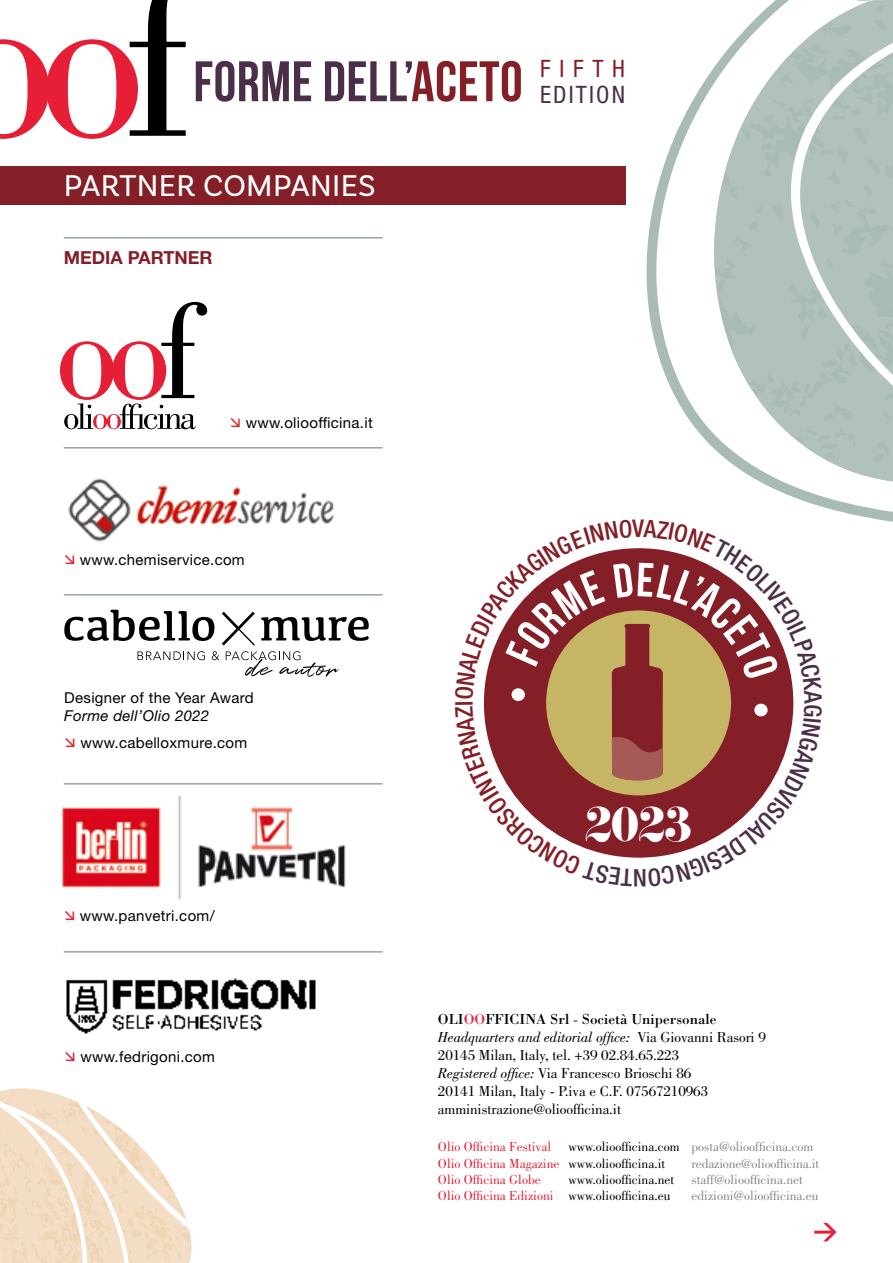
<style>
.page{position:relative;width:893px;height:1263px;background:#fff}
.page>*{position:absolute;margin:0;border:0;box-sizing:border-box;transform-origin:0 0}
.t1{font:700 57px "Bebas Neue";letter-spacing:.01em;color:#4b2f49}
.t2{font:42.15px "Eloquent JF";color:#fff}
.t3{font:31.5px "Basic Sans";letter-spacing:.01em;color:#fff}
.t4{font:condensed 24px "Helvetica Neue LT Std";letter-spacing:.09em;color:#4b2f49}
.t5{font:condensed 24px "Helvetica Neue LT Std";letter-spacing:.365em;color:#841f28}
.t6{font:700 24px "DIN";color:#e61f36}
.t7{font:700 18px "Helvetica Neue LT Std";color:#841f28}
.t8{font:15px/18px "Bodoni";letter-spacing:-.005em;color:#000}
.t9{font:15px "Helvetica Neue LT Std";letter-spacing:.02em;color:#000}
.t10{font:italic 15px "Helvetica Neue LT Std";letter-spacing:.02em;color:#000}
.t11{font:13.5px/16.2px "Bodoni";color:#000}
.t12{font:13.5px "Bodoni";color:#e61f36}
.t13{font:13.5px "Bodoni";color:#878786}
.s1{color:#841f28}
.s2{font-style:inherit}
.s3{color:#e61f36}
.s4{font-style:italic}
.s5{color:#878786}
.s6{color:#000}
</style>
<div class="page">
<svg style="left:646px;top:81px;width:247px;height:441px"></svg>
<svg style="left:705px;top:69px;width:8px;height:421px"></svg>
<svg style="left:713px;top:0;width:70px;height:490px;fill:#b1c2bb"></svg>
<svg style="left:783px;top:0;width:110px;height:496px;fill:#b1c2bb"></svg>
<img style="left:62px;top:795px;width:284px;height:105px">
<svg style="left:60px;top:302px;width:147px;height:127px"></svg>
<hr style="left:64px;top:237px;width:319px;height:1px;background:#9aa3a5">
<img style="left:68px;top:478px;width:267px;height:64px">
<hr style="left:64px;top:447px;width:319px;height:1px;background:#9aa3a5">
<hr style="left:64px;top:594px;width:319px;height:1px;background:#9aa3a5">
<hr style="left:64px;top:783px;width:319px;height:1px;background:#9aa3a5">
<hr style="left:64px;top:951px;width:319px;height:1px;background:#9aa3a5">
<svg style="left:64px;top:610px;width:150px;height:31px"></svg>
<svg style="left:261px;top:617px;width:108px;height:24px"></svg>
<svg style="left:222px;top:612px;width:33px;height:33px"></svg>
<svg style="left:138px;top:651px;width:67px;height:9px"></svg>
<svg style="left:212px;top:651px;width:7px;height:9px"></svg>
<svg style="left:226px;top:651px;width:113px;height:26px"></svg>
<img style="left:66px;top:978px;width:250px;height:56px">
<svg style="left:0;top:1088px;width:192px;height:175px"></svg>
<div style="left:0;top:167px;width:625px;height:38px;background:#841f28"></div>
<svg style="left:0;top:0;width:186px;height:139px"></svg>
<svg style="left:483px;top:519px;width:339px;height:339px"></svg>
<h1 class="t1" style="left:193px;top:50px;width:331px">FORME DELL’<span class="s1">ACETO</span></h1>
<h3 class="t5" style="left:540px;top:55px;width:87px">FIFTH</h3>
<h3 class="t4" style="left:540px;top:80px;width:87px">EDITION</h3>
<h3 class="t3" style="left:64px;top:166px;width:313px">PARTNER COMPANIES</h3>
<p class="t7" style="left:64px;top:246px;width:150px">MEDIA PARTNER</p>
<p class="t9" style="left:246px;top:414px;width:128px">www.olioofficina.it</p>
<p class="t9" style="left:80px;top:551px;width:166px">www.chemiservice.com</p>
<p class="t9" style="left:64px;top:688px;width:191px">Designer of the Year Award</p>
<p class="t10" style="left:64px;top:706px;width:146px">Forme dell’Olio 2022</p>
<p class="t9" style="left:80px;top:734px;width:168px">www.cabelloxmure.com</p>
<p class="t9" style="left:80px;top:906px;width:136px">www.panvetri.com/</p>
<h2 class="t2" style="left:585px;top:797px;width:109px">2023</h2>
<p class="t9" style="left:80px;top:1047px;width:136px">www.fedrigoni.com</p>
<p class="t8" style="left:438px;top:1010px;width:329px"><span class="s2">OLI</span><span class="s3">OO</span><span class="s2">FFICINA Srl - Società Unipersonale </span><span class="s4">Headquarters and editorial office:</span> Via Giovanni Rasori 9<br>20145 Milan, Italy, tel. +39 02.84.65.223<br><span class="s4">Registered office:</span> Via Francesco Brioschi 86<br>20141 Milan, Italy - P.iva e C.F. 07567210963 amministrazione@olioofficina.it</p>
<p class="t12" style="left:438px;top:1139px;width:115px">Olio Officina Festival</p>
<p class="t11" style="left:438px;top:1139px;width:377px;text-indent:131px">www.olioofficina.com <span class="s5">posta@olioofficina.com<br></span><span class="s3">Olio Officina Magazine</span> www.olioofficina.it</p>
<p class="t13" style="left:691px;top:1155px;width:129px">redazione@olioofficina.it</p>
<p class="t12" style="left:438px;top:1172px;width:104px">Olio Officina Globe</p>
<p class="t11" style="left:568px;top:1171px;width:107px">www.olioofficina.net</p>
<p class="t13" style="left:691px;top:1172px;width:113px">staff@olioofficina.net</p>
<p class="t12" style="left:438px;top:1188px;width:234px">Olio Officina Edizioni <span class="s6">www.olioofficina.eu</span></p>
<p class="t13" style="left:691px;top:1188px;width:129px">edizioni@olioofficina.eu</p>
<h3 class="t6" style="left:813px;top:1214px;width:26px">&gt;</h3>
</div>
